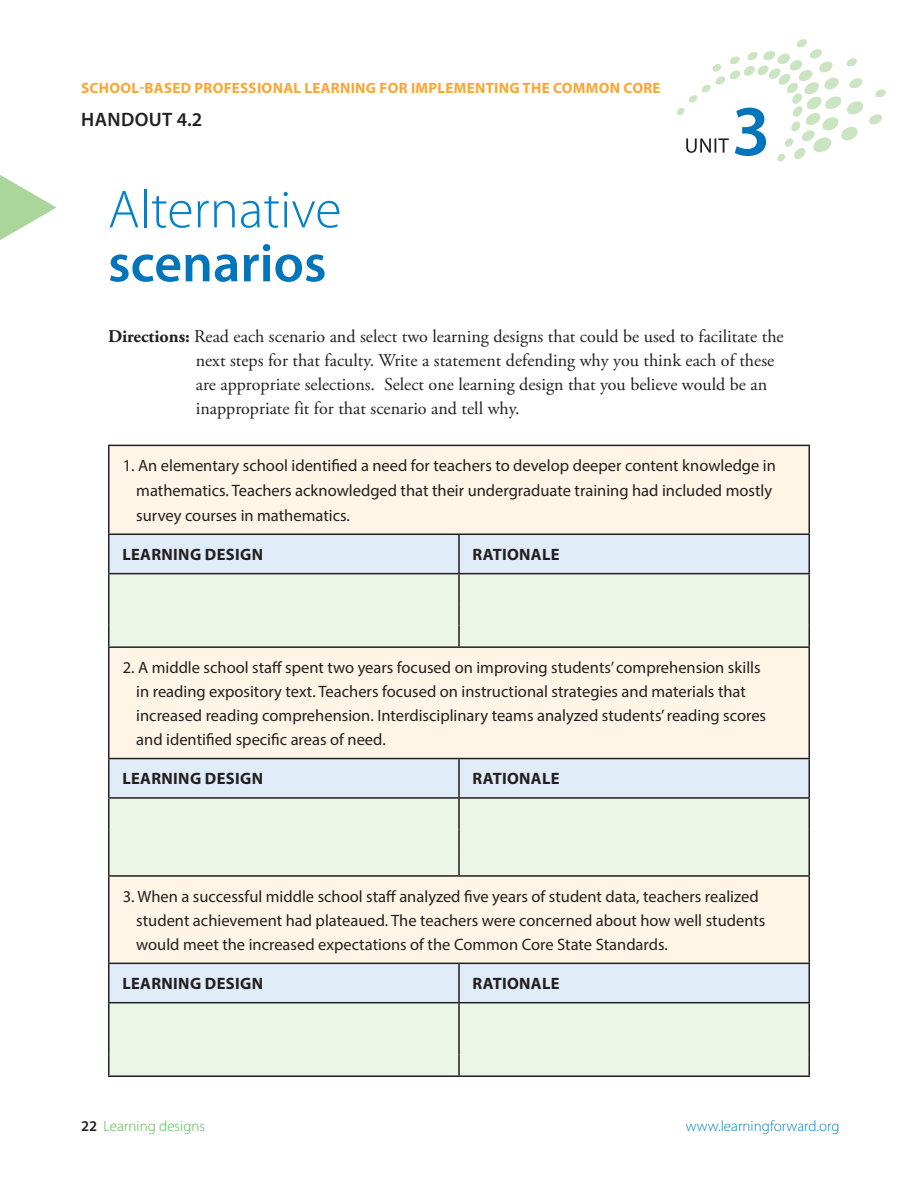
<style>
.page{position:relative;width:918px;height:1188px;background:#fff}
.page>*{position:absolute;margin:0;border:0;box-sizing:border-box;transform-origin:0 0}
.t1{font:300 54px "Myriad Pro";color:#0082c8}
.t2{font:600 54px "Myriad Pro";color:#0075bc}
.t3{font:600 19.5px "Myriad Pro";letter-spacing:.02em;color:#231f20}
.t4{font:18px/24px "Adobe Garamond Pro";color:#231f20}
.t5{font:16.5px/24px "Myriad Pro";color:#231f20}
.t6{font:700 16.5px "Myriad Pro";letter-spacing:.02em;color:#231f20}
.t7{font:700 15px "Myriad Pro";letter-spacing:.02em;color:#faa633}
.t8{font:300 15px "Myriad Pro";color:#0082c8}
.t9{font:300 15px "Myriad Pro";color:#51b948}
.s1{font-weight:700}
.s2{font-weight:600;color:#231f20}
</style>
<div class="page">
<svg style="left:677px;top:39px;width:209px;height:121px"></svg>
<div style="left:110px;top:446px;width:698px;height:88px;background:#fef5e7"></div>
<div style="left:110px;top:535px;width:698px;height:38px;background:#e0ecf7"></div>
<svg style="left:110px;top:574px;width:698px;height:501px;background:#f0f2e9"></svg>
<hr style="left:108px;top:445px;width:351px;height:1px;background:#231f20">
<hr style="left:108px;top:446px;width:2px;height:88px;background:#231f20">
<hr style="left:459px;top:445px;width:351px;height:1px;background:#231f20">
<hr style="left:808px;top:446px;width:2px;height:88px;background:#231f20">
<hr style="left:108px;top:534px;width:351px;height:1px;background:#231f20">
<hr style="left:108px;top:535px;width:2px;height:38px;background:#231f20">
<hr style="left:459px;top:534px;width:351px;height:1px;background:#231f20">
<hr style="left:458px;top:535px;width:2px;height:38px;background:#231f20">
<hr style="left:808px;top:535px;width:2px;height:38px;background:#231f20">
<hr style="left:108px;top:573px;width:351px;height:1px;background:#231f20">
<hr style="left:459px;top:573px;width:351px;height:1px;background:#231f20">
<hr style="left:808px;top:574px;width:2px;height:31px;background:#231f20">
<hr style="left:808px;top:605px;width:2px;height:21px;background:#231f20">
<hr style="left:808px;top:626px;width:2px;height:20px;background:#231f20">
<hr style="left:108px;top:646px;width:351px;height:2px;background:#231f20">
<hr style="left:108px;top:648px;width:2px;height:110px;background:#231f20">
<hr style="left:459px;top:646px;width:351px;height:2px;background:#231f20">
<hr style="left:808px;top:648px;width:2px;height:110px;background:#231f20">
<hr style="left:108px;top:758px;width:351px;height:1px;background:#231f20">
<hr style="left:108px;top:759px;width:2px;height:38px;background:#231f20">
<hr style="left:459px;top:758px;width:351px;height:1px;background:#231f20">
<hr style="left:458px;top:759px;width:2px;height:38px;background:#231f20">
<hr style="left:808px;top:759px;width:2px;height:38px;background:#231f20">
<hr style="left:108px;top:797px;width:351px;height:2px;background:#231f20">
<hr style="left:459px;top:797px;width:351px;height:2px;background:#231f20">
<hr style="left:808px;top:799px;width:2px;height:30px;background:#231f20">
<hr style="left:808px;top:829px;width:2px;height:21px;background:#231f20">
<hr style="left:808px;top:850px;width:2px;height:25px;background:#231f20">
<hr style="left:108px;top:875px;width:351px;height:2px;background:#231f20">
<hr style="left:108px;top:877px;width:2px;height:86px;background:#231f20">
<hr style="left:459px;top:875px;width:351px;height:2px;background:#231f20">
<hr style="left:808px;top:877px;width:2px;height:86px;background:#231f20">
<hr style="left:108px;top:963px;width:351px;height:1px;background:#231f20">
<hr style="left:108px;top:964px;width:2px;height:38px;background:#231f20">
<hr style="left:459px;top:963px;width:351px;height:1px;background:#231f20">
<hr style="left:458px;top:964px;width:2px;height:38px;background:#231f20">
<hr style="left:808px;top:964px;width:2px;height:38px;background:#231f20">
<hr style="left:108px;top:1002px;width:351px;height:1px;background:#231f20">
<hr style="left:459px;top:1002px;width:351px;height:1px;background:#231f20">
<hr style="left:808px;top:1003px;width:2px;height:31px;background:#231f20">
<hr style="left:808px;top:1034px;width:2px;height:21px;background:#231f20">
<hr style="left:808px;top:1055px;width:2px;height:20px;background:#231f20">
<hr style="left:108px;top:1075px;width:351px;height:2px;background:#231f20">
<hr style="left:459px;top:1075px;width:351px;height:2px;background:#231f20">
<hr style="left:108px;top:574px;width:2px;height:31px;background:#231f20">
<hr style="left:458px;top:574px;width:2px;height:31px;background:#231f20">
<hr style="left:108px;top:605px;width:2px;height:21px;background:#231f20">
<hr style="left:458px;top:605px;width:2px;height:21px;background:#231f20">
<hr style="left:108px;top:626px;width:2px;height:20px;background:#231f20">
<hr style="left:458px;top:626px;width:2px;height:20px;background:#231f20">
<hr style="left:108px;top:799px;width:2px;height:30px;background:#231f20">
<hr style="left:458px;top:799px;width:2px;height:30px;background:#231f20">
<hr style="left:108px;top:829px;width:2px;height:21px;background:#231f20">
<hr style="left:458px;top:829px;width:2px;height:21px;background:#231f20">
<hr style="left:108px;top:850px;width:2px;height:25px;background:#231f20">
<hr style="left:458px;top:850px;width:2px;height:25px;background:#231f20">
<hr style="left:108px;top:1003px;width:2px;height:31px;background:#231f20">
<hr style="left:458px;top:1003px;width:2px;height:31px;background:#231f20">
<hr style="left:108px;top:1034px;width:2px;height:21px;background:#231f20">
<hr style="left:458px;top:1034px;width:2px;height:21px;background:#231f20">
<hr style="left:108px;top:1055px;width:2px;height:20px;background:#231f20">
<hr style="left:458px;top:1055px;width:2px;height:20px;background:#231f20">
<p class="t7" style="left:81px;top:78px;width:581px">SCHOOL-BASED PROFESSIONAL LEARNING FOR IMPLEMENTING THE COMMON CORE</p>
<p class="t3" style="left:81px;top:107px;width:123px">handout 4.2</p>
<h1 class="t1" style="left:108px;top:180px;width:235px">Alternative</h1>
<h1 class="t2" style="left:108px;top:229px;width:220px">scenarios</h1>
<p class="t4" style="left:196px;top:325px;width:589px;text-indent:-88px"><span class="s1">Directions:</span> Read each scenario and select two learning designs that could be used to facilitate the next steps for that faculty. Write a statement defending why you think each of these are appropriate selections. Select one learning design that you believe would be an inappropriate fit for that scenario and tell why.</p>
<p class="t5" style="left:136px;top:453px;width:641px;line-height:24.8px;text-indent:-13px">1. An elementary school identified a need for teachers to develop deeper content knowledge in mathematics. Teachers acknowledged that their undergraduate training had included mostly survey courses in mathematics.</p>
<p class="t6" style="left:122px;top:544px;width:142px">LEARNING DESIGN</p>
<p class="t6" style="left:473px;top:544px;width:89px">RATIONALE</p>
<p class="t5" style="left:136px;top:655px;width:631px;text-indent:-13px">2. A middle school staff spent two years focused on improving students’ comprehension skills in reading expository text. Teachers focused on instructional strategies and materials that increased reading comprehension. Interdisciplinary teams analyzed students’ reading scores and identified specific areas of need.</p>
<p class="t6" style="left:122px;top:768px;width:142px">LEARNING DESIGN</p>
<p class="t6" style="left:473px;top:768px;width:89px">RATIONALE</p>
<p class="t5" style="left:136px;top:884px;width:631px;text-indent:-13px">3. When a successful middle school staff analyzed five years of student data, teachers realized student achievement had plateaued. The teachers were concerned about how well students would meet the increased expectations of the Common Core State Standards.</p>
<p class="t6" style="left:122px;top:973px;width:142px">LEARNING DESIGN</p>
<p class="t6" style="left:473px;top:973px;width:89px">RATIONALE</p>
<p class="t9" style="left:81px;top:1118px;width:126px"><span class="s2">22</span> Learning designs</p>
<p class="t8" style="left:686px;top:1118px;width:155px">www.learningforward.org</p>
</div>
